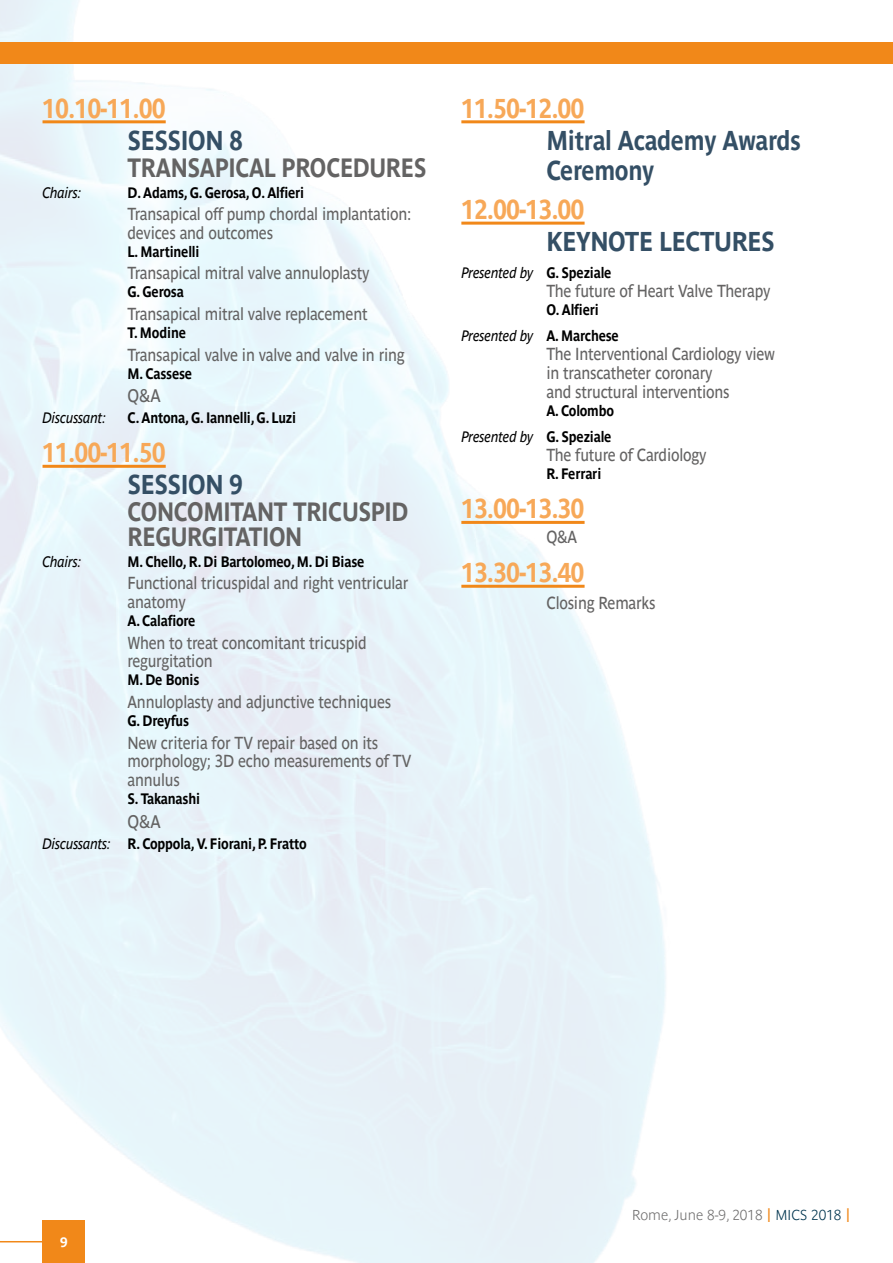
<style>
.page{position:relative;width:893px;height:1263px;background:#fff}
.page>*{position:absolute;margin:0;border:0;box-sizing:border-box;transform-origin:0 0}
.t1{font:700 27px "Parisine Ptf";letter-spacing:-.015em;color:#f7a858;scale:.88 1}
.t2{font:700 27px/30px "Parisine Ptf";letter-spacing:-.015em;color:#344f65;scale:.88 1}
.t3{font:700 26.25px/24.8px "Parisine Ptf";letter-spacing:-.015em;color:#646363;scale:.85 1}
.t4{font:18px "Parisine Ptf";color:#646363;scale:.9 1}
.t5{font:17.25px/18.8px "Parisine Ptf";letter-spacing:-.015em;color:#646363;scale:.88 1}
.t6{font:700 15px/26.7px "Parisine Ptf";letter-spacing:-.015em;color:#000;scale:.88 1}
.t7{font:italic 15px "Parisine Ptf";letter-spacing:-.015em;color:#000;scale:.88 1}
.t8{font:700 14.25px "Parisine Clair";color:#706f6f}
.t9{font:700 13.5px "Parisine Ptf";color:#fff}
.s1{font-weight:400;font-style:italic}
.s2{font-weight:700;font-style:normal}
.s3{font-size:19.5px;color:#f18819}
.s4{color:#00354f}
</style>
<div class="page">
<img style="left:0;top:0;width:752px;height:1263px">
<div style="left:43px;top:1220px;width:42px;height:43px;background:#f18819"></div>
<hr style="left:0;top:1241px;width:44px;height:1px;background:#f18819">
<div style="left:0;top:43px;width:893px;height:21px;background:#f18819"></div>
<hr style="left:461px;top:120px;width:124px;height:3px;background:#f18819">
<hr style="left:461px;top:222px;width:124px;height:3px;background:#f18819">
<hr style="left:461px;top:521px;width:124px;height:3px;background:#f18819">
<hr style="left:461px;top:585px;width:124px;height:3px;background:#f18819">
<hr style="left:43px;top:120px;width:123px;height:3px;background:#f18819">
<hr style="left:43px;top:465px;width:123px;height:3px;background:#f18819">
<h1 class="t1" style="left:43px;top:88px;width:141px">10.10-11.00</h1>
<h1 class="t2" style="left:128px;top:123px;width:133px">SESSION 8</h1>
<h2 class="t3" style="left:128px;top:153px;width:353px">TRANSAPICAL PROCEDURES</h2>
<p class="t7" style="left:43px;top:181px;width:46px">Chairs:</p>
<p class="t6" style="left:128px;top:178px;width:202px">D. Adams, G. Gerosa, O. Alfieri</p>
<p class="t5" style="left:128px;top:203px;width:324px">Transapical off pump chordal implantation: devices and outcomes</p>
<p class="t6" style="left:128px;top:237px;width:83px">L. Martinelli</p>
<p class="t5" style="left:128px;top:262px;width:276px">Transapical mitral valve annuloplasty</p>
<p class="t6" style="left:128px;top:277px;width:65px">G. Gerosa</p>
<p class="t5" style="left:128px;top:303px;width:274px">Transapical mitral valve replacement</p>
<p class="t6" style="left:128px;top:318px;width:68px">T. Modine</p>
<p class="t5" style="left:128px;top:344px;width:316px">Transapical valve in valve and valve in ring</p>
<p class="t6" style="left:128px;top:359px;width:75px">M. Cassese</p>
<p class="t4" style="left:128px;top:382px;width:38px">Q&amp;A</p>
<p class="t7" style="left:43px;top:407px;width:74px">Discussant:</p>
<p class="t6" style="left:128px;top:403px;width:193px">C. Antona, G. Iannelli, G. Luzi</p>
<h1 class="t1" style="left:43px;top:432px;width:141px">11.00-11.50</h1>
<h1 class="t2" style="left:128px;top:467px;width:133px">SESSION 9</h1>
<h2 class="t3" style="left:128px;top:497px;width:332px">CONCOMITANT TRICUSPID<br>REGURGITATION</h2>
<p class="t7" style="left:43px;top:550px;width:46px">Chairs:</p>
<p class="t6" style="left:128px;top:547px;width:271px">M. Chello, R. Di Bartolomeo, M. Di Biase</p>
<p class="t5" style="left:128px;top:572px;width:321px">Functional tricuspidal and right ventricular anatomy</p>
<p class="t6" style="left:128px;top:606px;width:79px">A. Calafiore</p>
<p class="t5" style="left:128px;top:632px;width:273px">When to treat concomitant tricuspid regurgitation</p>
<p class="t6" style="left:128px;top:665px;width:83px">M. De Bonis</p>
<p class="t5" style="left:128px;top:691px;width:301px">Annuloplasty and adjunctive techniques</p>
<p class="t6" style="left:128px;top:706px;width:71px">G. Dreyfus</p>
<p class="t5" style="left:128px;top:731px;width:324px">New criteria for TV repair based on its morphology; 3D echo measurements of TV annulus</p>
<p class="t6" style="left:128px;top:784px;width:84px">S. Takanashi</p>
<p class="t4" style="left:128px;top:808px;width:38px">Q&amp;A</p>
<p class="t6" style="left:43px;top:828px;width:302px"><span class="s1">Discussants:</span> R. Coppola, V. Fiorani, P. Fratto</p>
<h1 class="t1" style="left:461px;top:88px;width:141px">11.50-12.00</h1>
<h1 class="t2" style="left:546px;top:123px;width:291px">Mitral Academy Awards<br>Ceremony</h1>
<h1 class="t1" style="left:461px;top:189px;width:141px">12.00-13.00</h1>
<h1 class="t2" style="left:546px;top:224px;width:261px">KEYNOTE LECTURES</h1>
<p class="t7" style="left:461px;top:262px;width:172px">Presented by <span class="s2">G. Speziale</span></p>
<p class="t5" style="left:546px;top:280px;width:256px">The future of Heart Valve Therapy</p>
<p class="t6" style="left:461px;top:295px;width:181px;text-indent:85px">O. Alfieri<br><span class="s1">Presented by</span> A. Marchese</p>
<p class="t5" style="left:546px;top:343px;width:261px">The Interventional Cardiology view in transcatheter coronary<br>and structural interventions</p>
<p class="t6" style="left:461px;top:396px;width:175px;text-align:right">A. Colombo<br><span class="s1">Presented by</span> G. Speziale</p>
<p class="t5" style="left:546px;top:444px;width:183px">The future of Cardiology</p>
<p class="t6" style="left:546px;top:459px;width:64px">R. Ferrari</p>
<h1 class="t1" style="left:461px;top:489px;width:141px">13.00-13.30</h1>
<p class="t5" style="left:546px;top:526px;width:37px">Q&amp;A</p>
<h1 class="t1" style="left:461px;top:552px;width:141px">13.30-13.40</h1>
<p class="t5" style="left:546px;top:592px;width:126px">Closing Remarks</p>
<p class="t9" style="left:60px;top:1231px;width:9px">9</p>
<p class="t8" style="left:632px;top:1207px;width:220px">Rome, June 8-9, 2018 <span class="s3">I</span> <span class="s4">MICS 2018</span> <span class="s3">I</span></p>
</div>
